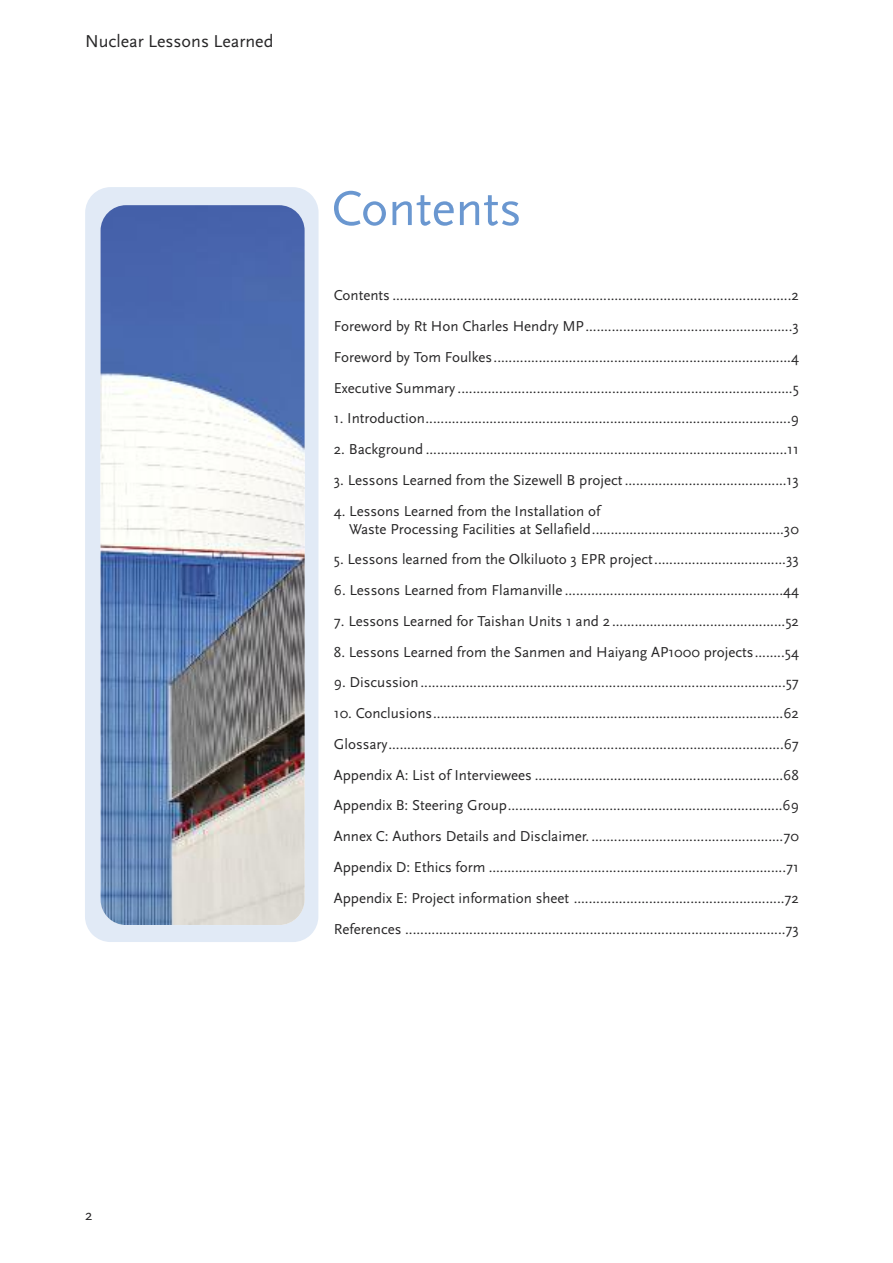
<style>
.page{position:relative;width:893px;height:1263px;background:#fff}
.page>*{position:absolute;margin:0;border:0;box-sizing:border-box;transform-origin:0 0}
.t1{font:51px "AD Scala Sans Romein";color:#6a97d0}
.t2{font:18px "AD Scala Sans Romein";color:#272627}
.t3{font:15px/30.8px "AD Scala Sans Romein";color:#272627;text-align:justify}
</style>
<div class="page">
<svg style="left:85px;top:187px;width:234px;height:755px;background:#e0e9f5"></svg>
<img style="left:101px;top:205px;width:204px;height:719px;border-radius:26px">
<p class="t2" style="left:85px;top:34px;width:190px">Nuclear Lessons Learned</p>
<h1 class="t1" style="left:331px;top:188px;width:192px">Contents</h1>
<p class="t3" style="left:334px;top:281px;width:467px">Contents ..........................................................................................................2<br>Foreword by Rt Hon Charles Hendry MP.......................................................3<br>Foreword by Tom Foulkes...............................................................................4<br>Executive Summary .........................................................................................5</p>
<p class="t3" style="left:334px;top:404px;width:467px">1. Introduction.................................................................................................9</p>
<p class="t3" style="left:334px;top:435px;width:467px">2. Background ................................................................................................11</p>
<p class="t3" style="left:334px;top:466px;width:467px">3. Lessons Learned from the Sizewell B project ...........................................13</p>
<p class="t3" style="left:349px;top:503px;width:451px;line-height:18px;text-indent:-15px">4. Lessons Learned from the Installation of<br>Waste Processing Facilities at Sellafield...................................................30</p>
<p class="t3" style="left:334px;top:545px;width:467px">5. Lessons learned from the Olkiluoto 3 EPR project...................................33</p>
<p class="t3" style="left:334px;top:576px;width:467px">6. Lessons Learned from Flamanville ..........................................................44</p>
<p class="t3" style="left:334px;top:607px;width:467px">7. Lessons Learned for Taishan Units 1 and 2 ..............................................52</p>
<p class="t3" style="left:334px;top:638px;width:467px">8. Lessons Learned from the Sanmen and Haiyang AP1000 projects........54</p>
<p class="t3" style="left:334px;top:668px;width:467px">9. Discussion.................................................................................................57</p>
<p class="t3" style="left:334px;top:699px;width:467px">10. Conclusions.............................................................................................62<br>Glossary.........................................................................................................67<br>Appendix A: List of Interviewees ..................................................................68<br>Appendix B: Steering Group.........................................................................69<br>Annex C: Authors Details and Disclaimer. ...................................................70<br>Appendix D: Ethics form ...............................................................................71<br>Appendix E: Project information sheet ........................................................72<br>References .....................................................................................................73</p>
<p class="t3" style="left:85px;top:1201px;width:9px">2</p>
</div>
